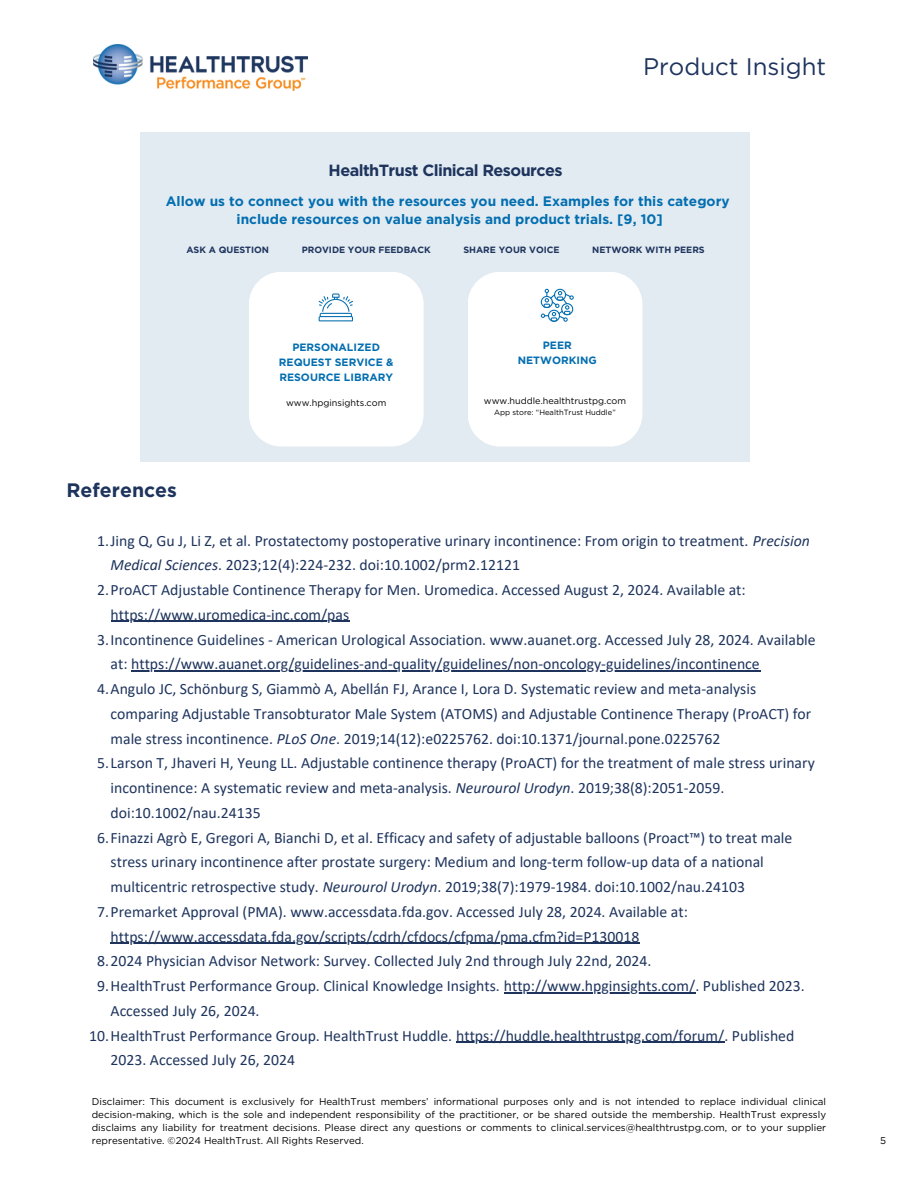
<style>
.page{position:relative;width:918px;height:1188px;background:#fff}
.page>*{position:absolute;margin:0;border:0;box-sizing:border-box;transform-origin:0 0}
.t1{font:24px "Gotham";color:#1e345d}
.t2{font:700 19.5px "Gotham";color:#1e345d}
.t3{font:700 16.2px "Gotham";letter-spacing:-.035em;color:#1e345d}
.t4{font:15.75px/24.8px "Calibri";color:#1e345d}
.t5{font:700 13.65px/18.6px "Gotham";color:#036eb0;text-align:center}
.t6{font:700 10.65px/14.9px "Gotham";color:#036eb0;text-align:center}
.t7{font:9.75px/13px "Gotham";color:#000;text-align:justify}
.t8{font:700 9.15px "Gotham";color:#1e345d}
.t9{font:9.15px "Gotham";color:#000}
.t10{font:7.65px "Gotham";color:#000}
.s1{font-style:italic}
</style>
<div class="page">
<img style="left:94px;top:45px;width:213px;height:46px">
<div style="left:141px;top:132px;width:609px;height:330px;background:#e2ebf2"></div>
<div style="left:249px;top:272px;width:175px;height:175px;background:#fff;border-radius:33px"></div>
<svg style="left:319px;top:293px;width:34px;height:28px"></svg>
<div style="left:468px;top:272px;width:174px;height:175px;background:#fff;border-radius:33px"></div>
<svg style="left:541px;top:289px;width:32px;height:32px"></svg>
<hr style="left:111px;top:621px;width:239px;height:1px;background:#1e345d">
<hr style="left:131px;top:670px;width:629px;height:2px;background:#1e345d">
<hr style="left:111px;top:943px;width:529px;height:1px;background:#1e345d">
<hr style="left:504px;top:992px;width:191px;height:1px;background:#1e345d">
<hr style="left:456px;top:1042px;width:268px;height:1px;background:#1e345d">
<p class="t3" style="left:329px;top:161px;width:235px">HealthTrust Clinical Resources</p>
<h1 class="t1" style="left:643px;top:52px;width:184px">Product Insight</h1>
<h5 class="t5" style="left:166px;top:191px;width:565px">Allow us to connect you with the resources you need. Examples for this category include resources on value analysis and product trials. [9, 10]</h5>
<p class="t8" style="left:186px;top:244px;width:84px">ASK A QUESTION</p>
<h5 class="t8" style="left:302px;top:244px;width:131px">PROVIDE YOUR FEEDBACK</h5>
<p class="t8" style="left:463px;top:244px;width:98px">SHARE YOUR VOICE</p>
<p class="t8" style="left:592px;top:244px;width:114px">NETWORK WITH PEERS</p>
<p class="t2" style="left:66px;top:478px;width:112px">References</p>
<p class="t6" style="left:518px;top:338px;width:81px">PEER<br>NETWORKING</p>
<p class="t6" style="left:279px;top:340px;width:116px">PERSONALIZED<br>REQUEST SERVICE &amp;<br>RESOURCE LIBRARY</p>
<p class="t9" style="left:286px;top:398px;width:102px">www.hpginsights.com</p>
<p class="t9" style="left:484px;top:395px;width:144px">www.huddle.healthtrustpg.com</p>
<p class="t10" style="left:494px;top:408px;width:123px">App store: “HealthTrust Huddle”</p>
<h2 class="t4" style="left:111px;top:529px;width:701px;text-indent:-14px">1.Jing Q, Gu J, Li Z, et al. Prostatectomy postoperative urinary incontinence: From origin to treatment. <span class="s1">Precision<br>Medical Sciences</span>. 2023;12(4):224-232. doi:10.1002/prm2.12121</h2>
<p class="t4" style="left:97px;top:579px;width:650px">2.ProACT Adjustable Continence Therapy for Men. Uromedica. Accessed August 2, 2024. Available at:</p>
<p class="t4" style="left:111px;top:603px;width:240px">https://www.uromedica-inc.com/pas</p>
<p class="t4" style="left:111px;top:628px;width:707px;text-indent:-14px">3.Incontinence Guidelines - American Urological Association. www.auanet.org. Accessed July 28, 2024. Available at: https://www.auanet.org/guidelines-and-quality/guidelines/non-oncology-guidelines/incontinence</p>
<p class="t4" style="left:111px;top:678px;width:702px;text-indent:-14px">4.Angulo JC, Schönburg S, Giammò A, Abellán FJ, Arance I, Lora D. Systematic review and meta-analysis comparing Adjustable Transobturator Male System (ATOMS) and Adjustable Continence Therapy (ProACT) for male stress incontinence. <span class="s1">PLoS One</span>. 2019;14(12):e0225762. doi:10.1371/journal.pone.0225762</p>
<p class="t4" style="left:111px;top:752px;width:706px;text-indent:-14px">5.Larson T, Jhaveri H, Yeung LL. Adjustable continence therapy (ProACT) for the treatment of male stress urinary incontinence: A systematic review and meta-analysis. <span class="s1">Neurourol Urodyn</span>. 2019;38(8):2051-2059. doi:10.1002/nau.24135</p>
<p class="t4" style="left:111px;top:826px;width:683px;text-indent:-14px">6.Finazzi Agrò E, Gregori A, Bianchi D, et al. Efficacy and safety of adjustable balloons (Proact™) to treat male stress urinary incontinence after prostate surgery: Medium and long-term follow-up data of a national multicentric retrospective study. <span class="s1">Neurourol Urodyn</span>. 2019;38(7):1979-1984. doi:10.1002/nau.24103</p>
<p class="t4" style="left:97px;top:900px;width:592px">7.Premarket Approval (PMA). www.accessdata.fda.gov. Accessed July 28, 2024. Available at:</p>
<p class="t4" style="left:111px;top:925px;width:530px">https://www.accessdata.fda.gov/scripts/cdrh/cfdocs/cfpma/pma.cfm?id=P130018</p>
<p class="t4" style="left:97px;top:950px;width:556px">8.2024 Physician Advisor Network: Survey. Collected July 2nd through July 22nd, 2024.</p>
<h6 class="t4" style="left:97px;top:975px;width:709px">9.HealthTrust Performance Group. Clinical Knowledge Insights. http://www.hpginsights.com/. Published 2023.</h6>
<p class="t4" style="left:111px;top:999px;width:151px">Accessed July 26, 2024.</p>
<p class="t4" style="left:89px;top:1024px;width:707px">10.HealthTrust Performance Group. HealthTrust Huddle. https://huddle.healthtrustpg.com/forum/. Published</p>
<p class="t4" style="left:111px;top:1049px;width:186px">2023. Accessed July 26, 2024</p>
<h2 class="t7" style="left:92px;top:1095px;width:736px">Disclaimer: This document is exclusively for HealthTrust members’ informational purposes only and is not intended to replace individual clinical decision-making, which is the sole and independent responsibility of the practitioner, or be shared outside the membership. HealthTrust expressly disclaims any liability for treatment decisions. Please direct any questions or comments to clinical.services@healthtrustpg.com, or to your supplier representative. ©2024 HealthTrust. All Rights Reserved.</h2>
<h3 class="t7" style="left:880px;top:1134px;width:7px">5</h3>
</div>
